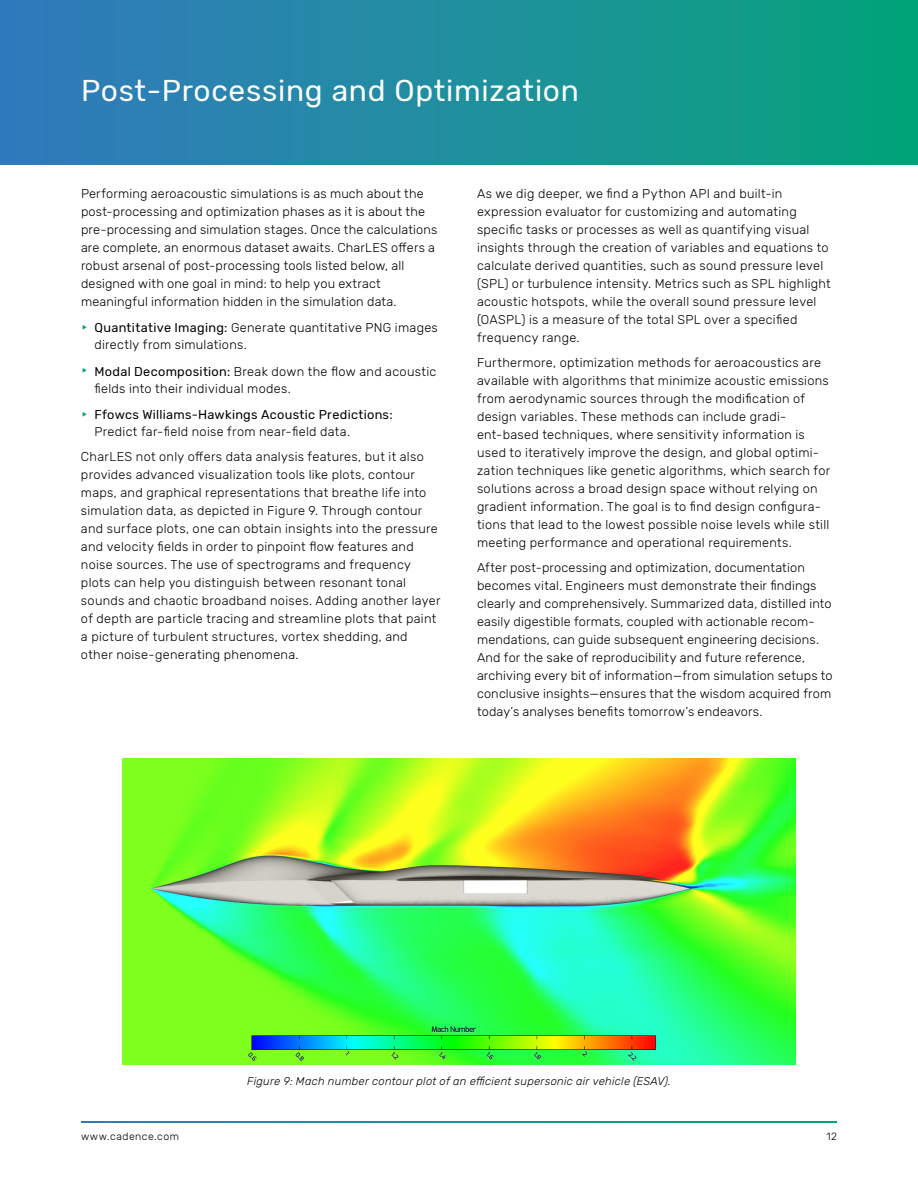
<style>
.page{position:relative;width:918px;height:1188px;background:#fff}
.page>*{position:absolute;margin:0;border:0;box-sizing:border-box;transform-origin:0 0}
.t1{font:30px "Rubik";letter-spacing:.025em;color:#fff}
.t2{font:300 12.75px/18px "Rubik";letter-spacing:.02em;color:#000}
.t3{font:12.75px "Rubik";letter-spacing:.025em;color:#000}
.t4{font:italic 300 11.25px "Rubik";letter-spacing:.025em;color:#000}
.t5{font:300 10.5px "Rubik";letter-spacing:.05em;color:#000}
.s1{font-weight:400}
</style>
<div class="page">
<svg style="left:81px;top:1121px;width:756px;height:1px"></svg>
<div style="left:0;top:0;width:918px;height:165px;background:linear-gradient(to right,#347ac0,#06a37a)"></div>
<img style="left:122px;top:758px;width:674px;height:307px">
<h1 class="t1" style="left:81px;top:74px;width:499px">Post-Processing and Optimization</h1>
<p class="t2" style="left:81px;top:185px;width:358px">Performing aeroacoustic simulations is as much about the post-processing and optimization phases as it is about the pre-processing and simulation stages. Once the calculations are complete, an enormous dataset awaits. CharLES offers a robust arsenal of post-processing tools listed below, all designed with one goal in mind: to help you extract meaningful information hidden in the simulation data.</p>
<p class="t2" style="left:94px;top:319px;width:345px;line-height:17.2px"><span class="s1">Quantitative Imaging:</span> Generate quantitative PNG images directly from simulations.</p>
<p class="t2" style="left:94px;top:363px;width:343px;line-height:17.2px"><span class="s1">Modal Decomposition:</span> Break down the flow and acoustic fields into their individual modes.</p>
<p class="t3" style="left:94px;top:408px;width:300px">Ffowcs Williams-Hawkings Acoustic Predictions:</p>
<p class="t2" style="left:81px;top:420px;width:344px;line-height:24.8px;text-indent:14px">Predict far-field noise from near-field data.<br>CharLES not only offers data analysis features, but it also</p>
<p class="t2" style="left:81px;top:466px;width:361px">provides advanced visualization tools like plots, contour maps, and graphical representations that breathe life into simulation data, as depicted in Figure 9. Through contour and surface plots, one can obtain insights into the pressure and velocity fields in order to pinpoint flow features and noise sources. The use of spectrograms and frequency plots can help you distinguish between resonant tonal sounds and chaotic broadband noises. Adding another layer of depth are particle tracing and streamline plots that paint a picture of turbulent structures, vortex shedding, and other noise-generating phenomena.</p>
<p class="t2" style="left:477px;top:185px;width:355px">As we dig deeper, we find a Python API and built-in expression evaluator for customizing and automating specific tasks or processes as well as quantifying visual insights through the creation of variables and equations to calculate derived quantities, such as sound pressure level (SPL) or turbulence intensity. Metrics such as SPL highlight acoustic hotspots, while the overall sound pressure level (OASPL) is a measure of the total SPL over a specified frequency range.</p>
<p class="t2" style="left:477px;top:354px;width:355px">Furthermore, optimization methods for aeroacoustics are available with algorithms that minimize acoustic emissions from aerodynamic sources through the modification of design variables. These methods can include gradi&shy;ent-based techniques, where sensitivity information is used to iteratively improve the design, and global optimi&shy;zation techniques like genetic algorithms, which search for solutions across a broad design space without relying on gradient information. The goal is to find design configura&shy;tions that lead to the lowest possible noise levels while still meeting performance and operational requirements.</p>
<p class="t2" style="left:477px;top:558px;width:357px">After post-processing and optimization, documentation becomes vital. Engineers must demonstrate their findings clearly and comprehensively. Summarized data, distilled into easily digestible formats, coupled with actionable recom&shy;mendations, can guide subsequent engineering decisions.<br>And for the sake of reproducibility and future reference, archiving every bit of information—from simulation setups to conclusive insights—ensures that the wisdom acquired from today’s analyses benefits tomorrow’s endeavors.</p>
<p class="t4" style="left:247px;top:1074px;width:425px">Figure 9: Mach number contour plot of an efficient supersonic air vehicle (ESAV).</p>
<p class="t5" style="left:81px;top:1130px;width:99px">www.cadence.com</p>
<p class="t5" style="left:826px;top:1130px;width:12px">12</p>
</div>
